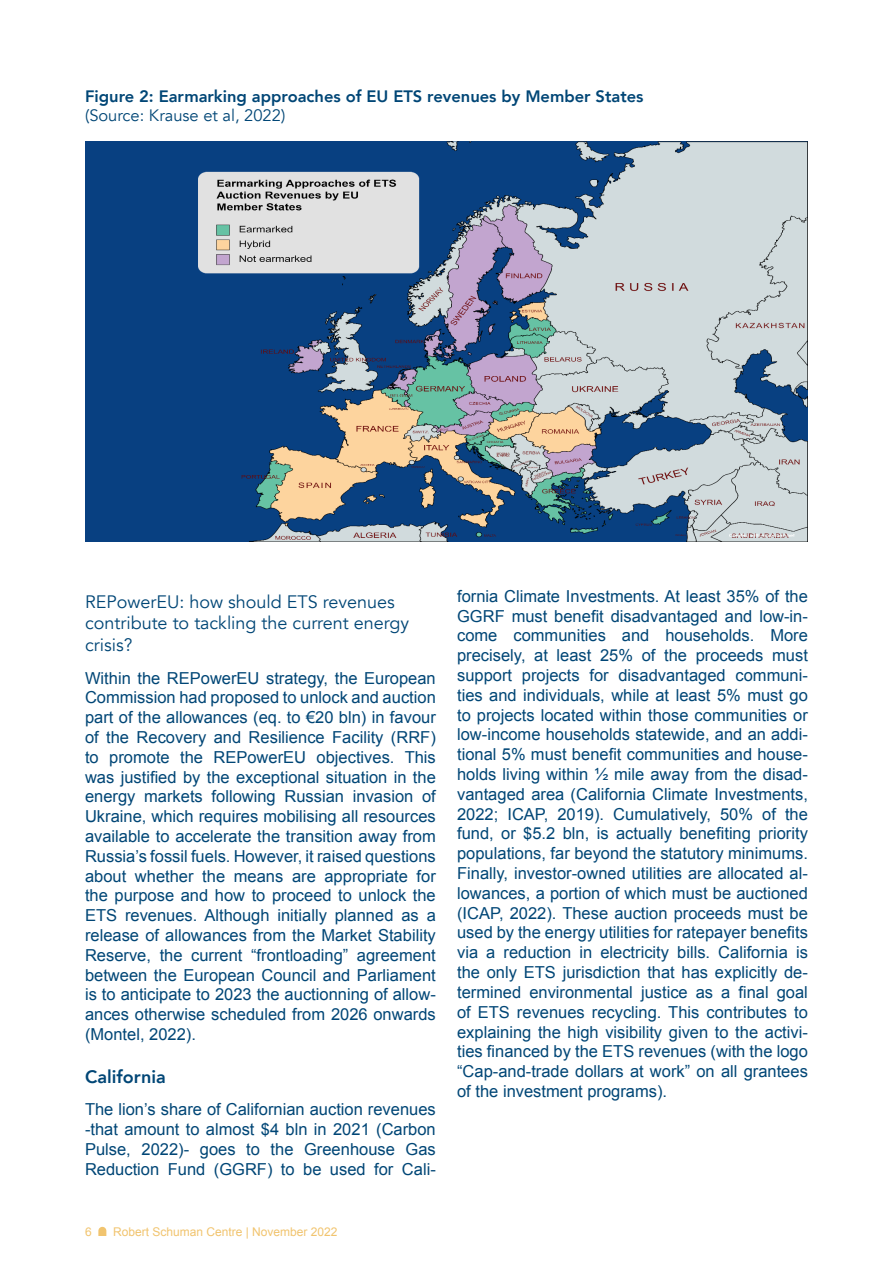
<style>
.page{position:relative;width:893px;height:1263px;background:#fff}
.page>*{position:absolute;margin:0;border:0;box-sizing:border-box;transform-origin:0 0}
.Heading_3{font:18px/21.6px "Avenir";color:#004676}
.Heading_2{font:800 18px "Avenir";color:#004676}
.Body_11{font:16.5px/19.8px "Arial";color:#004676;text-align:justify}
.Figure-title{font:800 16.5px/19.8px "Avenir";color:#004676}
.t1{font:12px "Arial";color:#f1c46f}
.s1{font-weight:400}
</style>
<div class="page">
<svg style="left:98px;top:1227px;width:8px;height:9px"></svg>
<img style="left:85px;top:142px;width:723px;height:400px">
<p class="Figure-title" style="left:85px;top:86px;width:560px">Figure 2: Earmarking approaches of EU ETS revenues by Member States <span class="s1">(Source: Krause et al, 2022)</span></p>
<p class="Heading_3" style="left:85px;top:591px;width:326px">REPowerEU: how should ETS revenues contribute to tackling the current energy crisis?</p>
<p class="Body_11" style="left:85px;top:668px;width:352px">Within the REPowerEU strategy, the European Commission had proposed to unlock and auction part of the allowances (eq. to €20 bln) in favour of the Recovery and Resilience Facility (RRF) to promote the REPowerEU objectives. This was justified by the exceptional situation in the energy markets following Russian invasion of Ukraine, which requires mobilising all resources available to accelerate the transition away from Russia’s fossil fuels. However, it raised questions about whether the means are appropriate for the purpose and how to proceed to unlock the ETS revenues. Although initially planned as a release of allowances from the Market Stability Reserve, the current “frontloading” agreement between the European Council and Parliament is to anticipate to 2023 the auctionning of allow&shy;ances otherwise scheduled from 2026 onwards (Montel, 2022).</p>
<p class="Heading_2" style="left:85px;top:1063px;width:82px">California</p>
<p class="Body_11" style="left:85px;top:1100px;width:352px">The lion’s share of Californian auction revenues -that amount to almost $4 bln in 2021 (Carbon Pulse, 2022)- goes to the Greenhouse Gas Reduction Fund (GGRF) to be used for Cali-</p>
<p class="t1" style="left:85px;top:1224px;width:8px">6</p>
<p class="t1" style="left:113px;top:1224px;width:226px">Robert Schuman Centre | November 2022</p>
<p class="Body_11" style="left:457px;top:586px;width:352px">fornia Climate Investments. At least 35% of the GGRF must benefit disadvantaged and low-in&shy;come communities and households. More precisely, at least 25% of the proceeds must support projects for disadvantaged communi&shy;ties and individuals, while at least 5% must go to projects located within those communities or low-income households statewide, and an addi&shy;tional 5% must benefit communities and house&shy;holds living within ½ mile away from the disad&shy;vantaged area (California Climate Investments, 2022; ICAP, 2019). Cumulatively, 50% of the fund, or $5.2 bln, is actually benefiting priority populations, far beyond the statutory minimums.<br>Finally, investor-owned utilities are allocated al&shy;lowances, a portion of which must be auctioned (ICAP, 2022). These auction proceeds must be used by the energy utilities for ratepayer benefits via a reduction in electricity bills. California is the only ETS jurisdiction that has explicitly de&shy;termined environmental justice as a final goal of ETS revenues recycling. This contributes to explaining the high visibility given to the activi&shy;ties financed by the ETS revenues (with the logo “Cap-and-trade dollars at work” on all grantees of the investment programs).</p>
</div>
